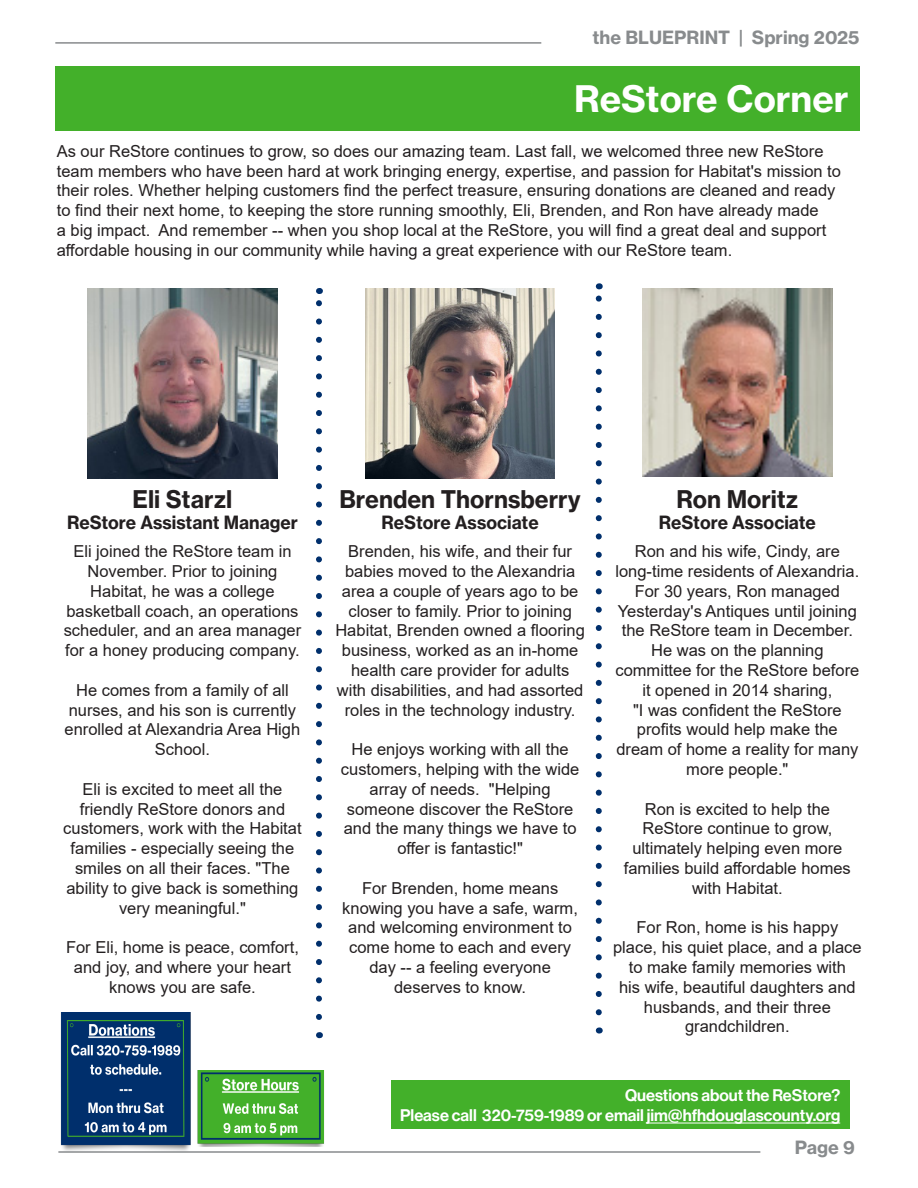
<style>
.page{position:relative;width:918px;height:1188px;background:#fff}
.page>*{position:absolute;margin:0;border:0;box-sizing:border-box;transform-origin:0 0}
.t1{font:36px "N Haas Grotesk TX Pro 75 Bd";color:#fff}
.t2{font:24px "N Haas Grotesk TX Pro 75 Bd";color:#231f20;scale:.96 1}
.t3{font:18px "N Haas Grotesk TX Pro 75 Bd";color:#231f20;scale:.96 1}
.t4{font:18px "N Haas Grotesk TX Pro 75 Bd";color:#888b8d}
.t5{font:16.5px/19.8px "Arial";color:#231f20;text-align:center}
.t6{font:16.5px "N Haas Grotesk DS Pro 65 Md";color:#fff}
</style>
<div class="page">
<div style="left:55px;top:66px;width:805px;height:65px;background:#43b02a"></div>
<img style="left:198px;top:1070px;width:126px;height:77px">
<img style="left:60px;top:1012px;width:138px;height:139px">
<div style="left:392px;top:1080px;width:458px;height:49px;background:#43b02a"></div>
<hr style="left:647px;top:1123px;width:193px;height:1px;background:#fff">
<hr style="left:58px;top:1151px;width:702px;height:2px;background:#888b8d">
<img style="left:88px;top:289px;width:189px;height:189px">
<img style="left:365px;top:289px;width:190px;height:189px">
<img style="left:643px;top:289px;width:189px;height:187px">
<hr style="left:55px;top:42px;width:486px;height:2px;background:#888b8d">
<svg style="left:596px;top:295px;width:6px;height:717px"></svg>
<svg style="left:316px;top:300px;width:6px;height:717px"></svg>
<p class="t4" style="left:593px;top:26px;width:269px">the BLUEPRINT | Spring 2025</p>
<p class="t1" style="left:574px;top:76px;width:276px">ReStore Corner</p>
<p class="t5" style="left:57px;top:141px;width:786px;text-align:left">As our ReStore continues to grow, so does our amazing team. Last fall, we welcomed three new ReStore team members who have been hard at work bringing energy, expertise, and passion for Habitat's mission to their roles. Whether helping customers find the perfect treasure, ensuring donations are cleaned and ready</p>
<p class="t5" style="left:57px;top:200px;width:771px;text-align:left">to find their next home, to keeping the store running smoothly, Eli, Brenden, and Ron have already made a big impact. And remember -- when you shop local at the ReStore, you will find a great deal and support affordable housing in our community while having a great experience with our ReStore team.</p>
<p class="t2" style="left:133px;top:484px;width:105px">Eli Starzl</p>
<p class="t3" style="left:67px;top:511px;width:242px">ReStore Assistant Manager</p>
<p class="t5" style="left:73px;top:541px;width:220px">Eli joined the ReStore team in<br>November. Prior to joining</p>
<p class="t5" style="left:90px;top:581px;width:186px">Habitat, he was a college</p>
<p class="t5" style="left:64px;top:601px;width:239px;text-align:left">basketball coach, an operations scheduler, and an area manager for a honey producing company.</p>
<p class="t5" style="left:65px;top:680px;width:237px">He comes from a family of all nurses, and his son is currently enrolled at Alexandria Area High<br>School.</p>
<p class="t5" style="left:83px;top:779px;width:201px">Eli is excited to meet all the</p>
<p class="t5" style="left:63px;top:799px;width:240px">friendly ReStore donors and customers, work with the Habitat families - especially seeing the smiles on all their faces. "The</p>
<p class="t5" style="left:66px;top:878px;width:234px">ability to give back is something very meaningful."</p>
<p class="t5" style="left:66px;top:937px;width:234px">For Eli, home is peace, comfort, and joy, and where your heart knows you are safe.</p>
<p class="t2" style="left:340px;top:484px;width:253px">Brenden Thornsberry</p>
<p class="t3" style="left:382px;top:511px;width:165px">ReStore Associate</p>
<p class="t5" style="left:348px;top:541px;width:225px">Brenden, his wife, and their fur</p>
<p class="t5" style="left:335px;top:561px;width:251px">babies moved to the Alexandria area a couple of years ago to be closer to family. Prior to joining<br>Habitat, Brenden owned a flooring</p>
<p class="t5" style="left:337px;top:640px;width:248px">business, worked as an in-home health care provider for adults with disabilities, and had assorted roles in the technology industry.</p>
<p class="t5" style="left:341px;top:739px;width:240px">He enjoys working with all the customers, helping with the wide array of needs. "Helping</p>
<p class="t5" style="left:344px;top:799px;width:234px">someone discover the ReStore and the many things we have to offer is fantastic!"</p>
<p class="t5" style="left:362px;top:878px;width:198px">For Brenden, home means</p>
<p class="t5" style="left:342px;top:898px;width:237px">knowing you have a safe, warm, and welcoming environment to come home to each and every day -- a feeling everyone</p>
<p class="t5" style="left:394px;top:977px;width:134px">deserves to know.</p>
<p class="t2" style="left:676px;top:484px;width:129px">Ron Moritz</p>
<p class="t3" style="left:659px;top:511px;width:165px">ReStore Associate</p>
<p class="t5" style="left:635px;top:541px;width:207px">Ron and his wife, Cindy, are</p>
<p class="t5" style="left:615px;top:561px;width:245px">long-time residents of Alexandria.<br>For 30 years, Ron managed</p>
<p class="t5" style="left:618px;top:601px;width:241px">Yesterday's Antiques until joining the ReStore team in December.<br>He was on the planning</p>
<p class="t5" style="left:615px;top:660px;width:245px">committee for the ReStore before it opened in 2014 sharing,</p>
<p class="t5" style="left:633px;top:700px;width:210px">"I was confident the ReStore</p>
<p class="t5" style="left:637px;top:720px;width:202px">profits would help make the</p>
<p class="t5" style="left:616px;top:739px;width:244px">dream of home a reality for many more people."</p>
<p class="t5" style="left:645px;top:799px;width:187px">Ron is excited to help the</p>
<p class="t5" style="left:642px;top:819px;width:191px">ReStore continue to grow,</p>
<p class="t5" style="left:632px;top:838px;width:211px">ultimately helping even more</p>
<p class="t5" style="left:624px;top:858px;width:229px">families build affordable homes with Habitat.</p>
<p class="t5" style="left:637px;top:918px;width:203px">For Ron, home is his happy</p>
<p class="t5" style="left:613px;top:937px;width:250px">place, his quiet place, and a place to make family memories with<br>his wife, beautiful daughters and husbands, and their three</p>
<p class="t5" style="left:685px;top:1017px;width:106px">grandchildren.</p>
<p class="t6" style="left:625px;top:1086px;width:217px">Questions about the ReStore?</p>
<p class="t6" style="left:400px;top:1105px;width:442px">Please call 320-759-1989 or email jim@hfhdouglascounty.org</p>
<p class="t4" style="left:795px;top:1136px;width:62px">Page 9</p>
</div>
